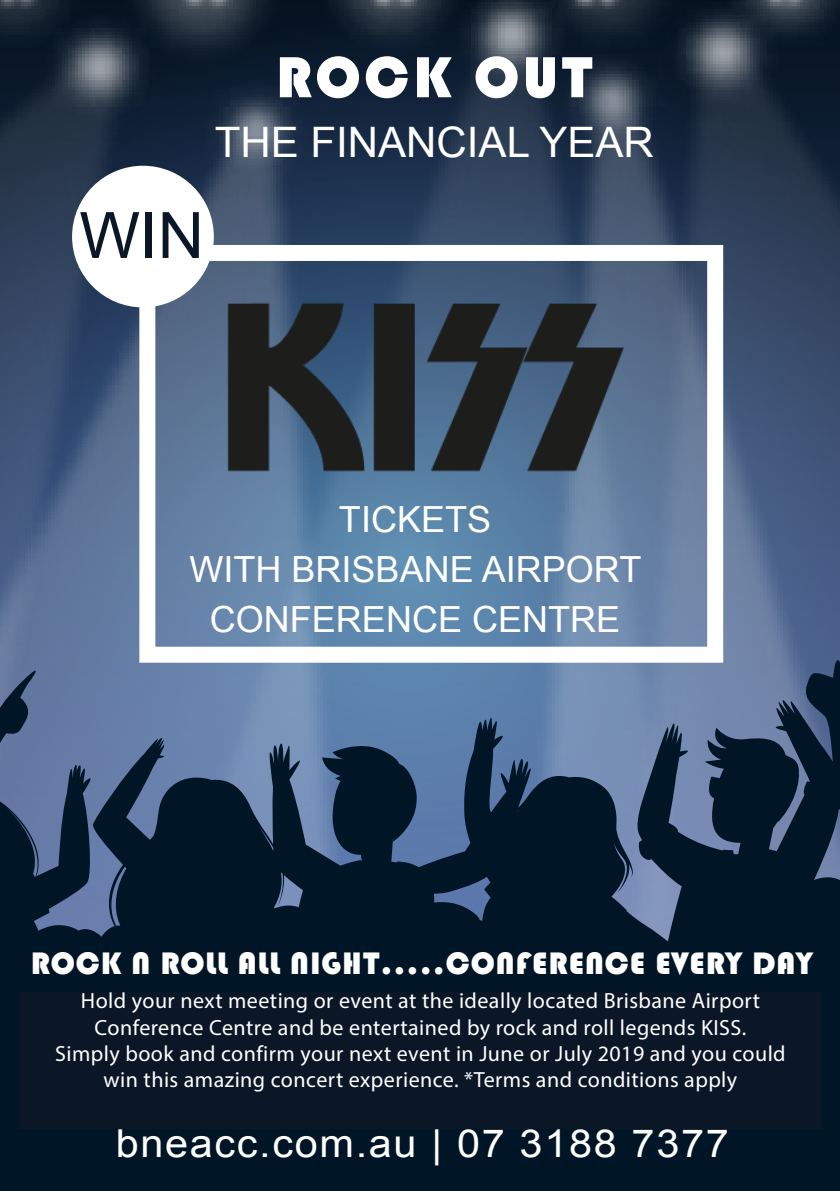
<style>
.page{position:relative;width:840px;height:1191px;background:#fff}
.page>*{position:absolute;margin:0;border:0;box-sizing:border-box;transform-origin:0 0}
.t1{font:64px "Arial";color:#0b1727}
.t2{font:60px "Bauhaus 93";letter-spacing:.06em;color:#fff}
.t3{font:42px "Arial";color:#fff}
.t4{font:38.6px "Arial";letter-spacing:.04em;color:#fff;scale:1.07 1}
.t5{font:36px "Arial";color:#fff}
.t6{font:32px "Bauhaus 93";letter-spacing:.03em;color:#fff}
.t7{font:22px "Myriad Pro";letter-spacing:.02em;color:#fff}
</style>
<div class="page">
<img style="left:0;top:262px;width:384px;height:395px">
<img style="left:384px;top:262px;width:455px;height:395px">
<svg style="left:0;top:657px;width:839px;height:534px;background:#253c55"></svg>
<img style="left:0;top:136px;width:839px;height:126px">
<img style="left:779px;top:0;width:60px;height:136px">
<img style="left:447px;top:0;width:332px;height:145px">
<img style="left:374px;top:0;width:184px;height:142px">
<img style="left:28px;top:0;width:346px;height:155px">
<img style="left:0;top:0;width:179px;height:145px">
<div style="left:139px;top:245px;width:583px;height:417px;border:16px solid #fff"></div>
<div style="left:19px;top:991px;width:802px;height:137px;background:#0b1727"></div>
<div style="left:73px;top:167px;width:140px;height:139px;background:#fff;border-radius:50%"></div>
<img style="left:223px;top:300px;width:427px;height:216px">
<p class="t2" style="left:276px;top:43px;width:318px">ROCK OUT</p>
<p class="t3" style="left:214px;top:115px;width:440px">THE FINANCIAL YEAR</p>
<p class="t1" style="left:79px;top:193px;width:126px">WIN</p>
<p class="t5" style="left:339px;top:495px;width:154px">TICKETS</p>
<p class="t5" style="left:189px;top:545px;width:453px">WITH BRISBANE AIRPORT</p>
<p class="t5" style="left:210px;top:595px;width:412px">CONFERENCE CENTRE</p>
<p class="t6" style="left:31px;top:944px;width:782px">ROCK N ROLL ALL NIGHT.....CONFERENCE EVERY DAY</p>
<p class="t7" style="left:81px;top:987px;width:680px">Hold your next meeting or event at the ideally located Brisbane Airport</p>
<p class="t7" style="left:95px;top:1013px;width:652px">Conference Centre and be entertained by rock and roll legends KISS.</p>
<p class="t7" style="left:55px;top:1040px;width:731px">Simply book and confirm your next event in June or July 2019 and you could</p>
<p class="t7" style="left:104px;top:1066px;width:634px">win this amazing concert experience. *Terms and conditions apply</p>
<p class="t4" style="left:116px;top:1118px;width:574px">bneacc.com.au | 07 3188 7377</p>
</div>
